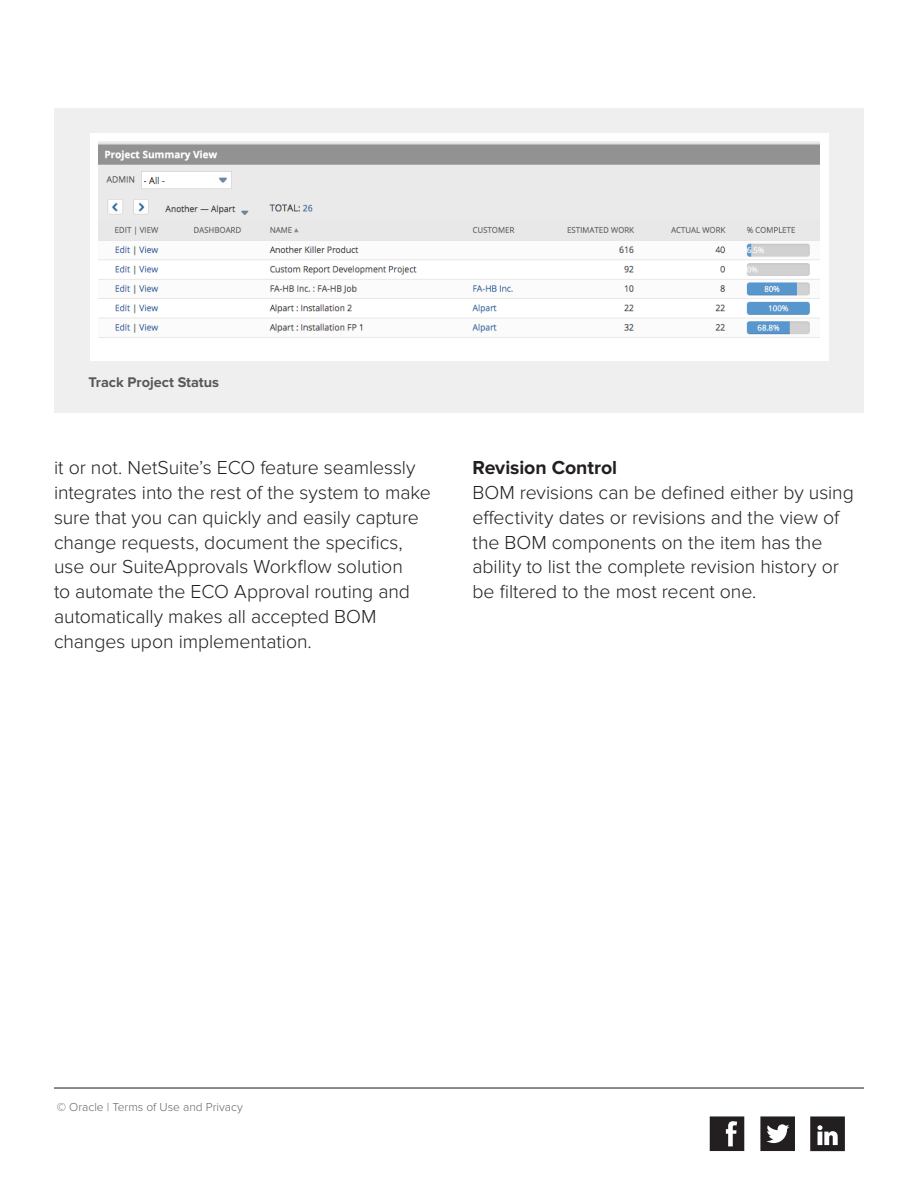
<style>
.page{position:relative;width:918px;height:1188px;background:#fff}
.page>*{position:absolute;margin:0;border:0;box-sizing:border-box;transform-origin:0 0}
.H2_Main_Body_Header{font:300 19.5px/24.8px "Proxima Nova";letter-spacing:-.005em;color:#231f20}
.Body_Bullet_text_201{font:300 19.5px/24.8px "Proxima Nova";letter-spacing:-.005em;color:#231f20}
.H2_Main_Body_Header-2{font:700 19.5px "Proxima Nova";letter-spacing:-.005em;color:#231f20}
.description{font:700 14.55px "Proxima Nova";color:#57585a}
.t1{font:300 12px "Proxima Nova";color:#666}
</style>
<div class="page">
<hr style="left:54px;top:1087px;width:810px;height:2px;background:#666">
<svg style="left:710px;top:1116px;width:34px;height:35px"></svg>
<svg style="left:760px;top:1116px;width:35px;height:35px"></svg>
<svg style="left:810px;top:1116px;width:35px;height:35px"></svg>
<div style="left:54px;top:108px;width:810px;height:305px;background:#efefef"></div>
<div style="left:90px;top:134px;width:738px;height:227px;background:#fff"></div>
<img style="left:99px;top:142px;width:720px;height:196px">
<p class="description" style="left:88px;top:373px;width:132px">Track Project Status</p>
<p class="H2_Main_Body_Header" style="left:54px;top:456px;width:378px">it or not. NetSuite’s ECO feature seamlessly integrates into the rest of the system to make sure that you can quickly and easily capture change requests, document the specifics, use our SuiteApprovals Workflow solution<br>to automate the ECO Approval routing and automatically makes all accepted BOM changes upon implementation.</p>
<p class="H2_Main_Body_Header-2" style="left:472px;top:457px;width:146px">Revision Control</p>
<p class="Body_Bullet_text_201" style="left:472px;top:481px;width:383px">BOM revisions can be defined either by using effectivity dates or revisions and the view of the BOM components on the item has the ability to list the complete revision history or be filtered to the most recent one.</p>
<p class="t1" style="left:57px;top:1100px;width:188px">© Oracle | Terms of Use and Privacy</p>
</div>
